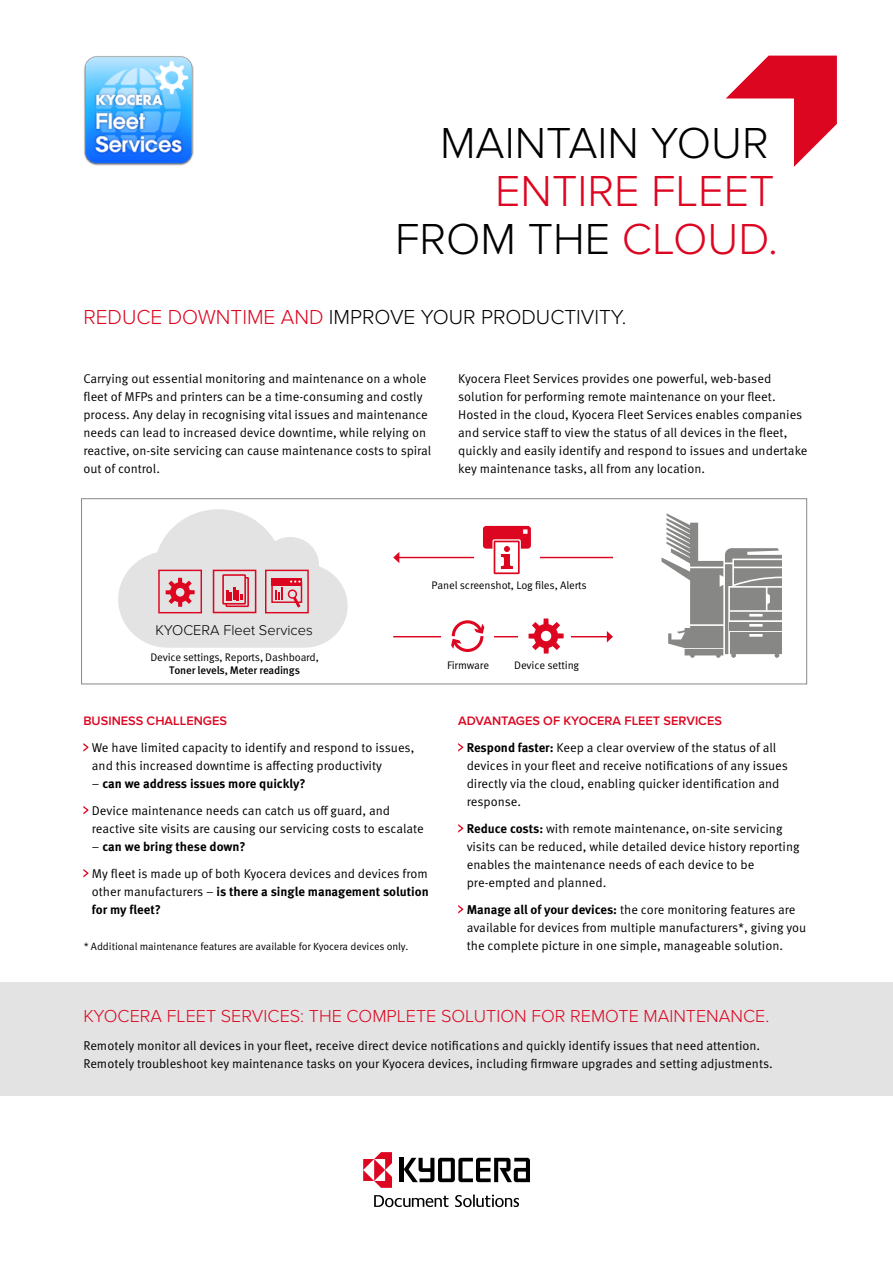
<style>
.page{position:relative;width:893px;height:1263px;background:#fff}
.page>*{position:absolute;margin:0;border:0;box-sizing:border-box;transform-origin:0 0}
.t1{font:300 45px/48px "Proxima Nova";color:#dc0621;text-align:right}
.t2{font:300 45px "Proxima Nova";color:#000}
.t3{font:300 21px "Proxima Nova";color:#000}
.t4{font:300 18px "Proxima Nova";color:#dc0621}
.t5{font:300 14.7px "Proxima Nova";color:#000}
.t6{font:12.75px/18px "Meta Pro Norm";color:#000}
.t7{font:700 12.75px/18px "Meta Pro";color:#000}
.t8{font:600 12.75px "Proxima Nova";color:#dc0621}
.t9{font:10.95px "Meta Pro Norm";letter-spacing:-.015em;color:#000}
.t10{font:500 10.95px "Meta Pro";letter-spacing:-.02em;color:#000}
.t11{font:10.5px "Meta Pro Norm";letter-spacing:-.005em;color:#000}
.s1{color:#000}
.s2{color:#dc0621}
.s3{font-family:"Meta Pro Norm";font-weight:400}
.s4{font-family:"Meta Pro";font-weight:700}
</style>
<div class="page">
<img style="left:84px;top:56px;width:109px;height:109px">
<div style="left:0;top:983px;width:893px;height:113px;background:#e3e3e3"></div>
<svg style="left:726px;top:56px;width:111px;height:111px"></svg>
<hr style="left:399px;top:1158px;width:4px;height:24px;background:#000">
<svg style="left:404px;top:1158px;width:126px;height:24px"></svg>
<svg style="left:363px;top:1152px;width:29px;height:36px"></svg>
<svg style="left:455px;top:1194px;width:64px;height:13px"></svg>
<svg style="left:374px;top:1195px;width:75px;height:12px"></svg>
<svg style="left:83px;top:743px;width:5px;height:9px"></svg>
<svg style="left:83px;top:806px;width:5px;height:8px"></svg>
<svg style="left:83px;top:869px;width:5px;height:8px"></svg>
<svg style="left:458px;top:905px;width:5px;height:9px"></svg>
<svg style="left:458px;top:824px;width:5px;height:9px"></svg>
<svg style="left:458px;top:743px;width:5px;height:9px"></svg>
<hr style="left:399px;top:557px;width:214px;height:1px;background:#dc0621">
<svg style="left:393px;top:552px;width:6px;height:11px"></svg>
<hr style="left:393px;top:636px;width:214px;height:1px;background:#dc0621">
<svg style="left:607px;top:631px;width:6px;height:11px"></svg>
<div style="left:81px;top:498px;width:726px;height:186px;border:1px solid #878786"></div>
<svg style="left:661px;top:513px;width:121px;height:145px"></svg>
<hr style="left:749px;top:614px;width:14px;height:3px;background:#fff">
<hr style="left:749px;top:624px;width:14px;height:3px;background:#fff">
<hr style="left:749px;top:634px;width:14px;height:3px;background:#fff">
<div style="left:518px;top:600px;width:53px;height:76px;background:#fff"></div>
<div style="left:474px;top:509px;width:66px;height:73px;background:#fff"></div>
<svg style="left:118px;top:509px;width:230px;height:139px"></svg>
<div style="left:441px;top:610px;width:53px;height:52px;background:#fff"></div>
<svg style="left:529px;top:618px;width:35px;height:35px"></svg>
<svg style="left:451px;top:620px;width:34px;height:32px"></svg>
<svg style="left:483px;top:526px;width:48px;height:48px"></svg>
<h1 class="t2" style="left:440px;top:117px;width:330px">MAINTAIN YOUR</h1>
<h1 class="t1" style="left:395px;top:167px;width:384px">ENTIRE FLEET<br><span class="s1">FROM THE</span> CLOUD.</h1>
<h2 class="t3" style="left:83px;top:305px;width:545px"><span class="s2">REDUCE DOWNTIME AND</span> IMPROVE YOUR PRODUCTIVITY.</h2>
<p class="t6" style="left:83px;top:368px;width:349px">Carrying out essential monitoring and maintenance on a whole fleet of MFPs and printers can be a time-consuming and costly process. Any delay in recognising vital issues and maintenance needs can lead to increased device downtime, while relying on reactive, on-site servicing can cause maintenance costs to spiral out of control.</p>
<p class="t6" style="left:458px;top:368px;width:351px">Kyocera Fleet Services provides one powerful, web-based solution for performing remote maintenance on your fleet.<br>Hosted in the cloud, Kyocera Fleet Services enables companies and service staff to view the status of all devices in the fleet, quickly and easily identify and respond to issues and undertake key maintenance tasks, all from any location.</p>
<p class="t5" style="left:156px;top:622px;width:159px">KYOCERA Fleet Services</p>
<p class="t9" style="left:150px;top:649px;width:170px">Device settings, Reports, Dashboard,</p>
<p class="t10" style="left:169px;top:661px;width:132px">Toner levels, Meter readings</p>
<p class="t9" style="left:432px;top:577px;width:157px">Panel screenshot, Log files, Alerts</p>
<p class="t9" style="left:447px;top:657px;width:43px">Firmware</p>
<p class="t9" style="left:514px;top:657px;width:67px">Device setting</p>
<p class="t8" style="left:83px;top:713px;width:145px">BUSINESS CHALLENGES</p>
<p class="t6" style="left:92px;top:737px;width:324px">We have limited capacity to identify and respond to issues, and this increased downtime is affecting productivity</p>
<p class="t7" style="left:92px;top:773px;width:215px"><span class="s3">–</span> can we address issues more quickly?</p>
<p class="t6" style="left:92px;top:800px;width:333px">Device maintenance needs can catch us off guard, and reactive site visits are causing our servicing costs to escalate</p>
<p class="t7" style="left:92px;top:836px;width:155px"><span class="s3">–</span> can we bring these down?</p>
<p class="t6" style="left:92px;top:863px;width:337px">My fleet is made up of both Kyocera devices and devices from</p>
<p class="t7" style="left:92px;top:881px;width:338px"><span class="s3">other manufacturers –</span> is there a single management solution for my fleet?</p>
<p class="t11" style="left:84px;top:938px;width:326px">* Additional maintenance features are available for Kyocera devices only.</p>
<p class="t8" style="left:458px;top:713px;width:265px">ADVANTAGES OF KYOCERA FLEET SERVICES</p>
<p class="t6" style="left:467px;top:737px;width:323px"><span class="s4">Respond faster:</span> Keep a clear overview of the status of all devices in your fleet and receive notifications of any issues directly via the cloud, enabling quicker identification and response.</p>
<p class="t6" style="left:467px;top:818px;width:335px"><span class="s4">Reduce costs:</span> with remote maintenance, on-site servicing visits can be reduced, while detailed device history reporting enables the maintenance needs of each device to be pre-empted and planned.</p>
<p class="t6" style="left:467px;top:899px;width:341px"><span class="s4">Manage all of your devices:</span> the core monitoring features are available for devices from multiple manufacturers*, giving you the complete picture in one simple, manageable solution.</p>
<h3 class="t4" style="left:83px;top:1006px;width:687px">KYOCERA FLEET SERVICES: THE COMPLETE SOLUTION FOR REMOTE MAINTENANCE.</h3>
<p class="t6" style="left:83px;top:1036px;width:691px">Remotely monitor all devices in your fleet, receive direct device notifications and quickly identify issues that need attention.<br>Remotely troubleshoot key maintenance tasks on your Kyocera devices, including firmware upgrades and setting adjustments.</p>
</div>
